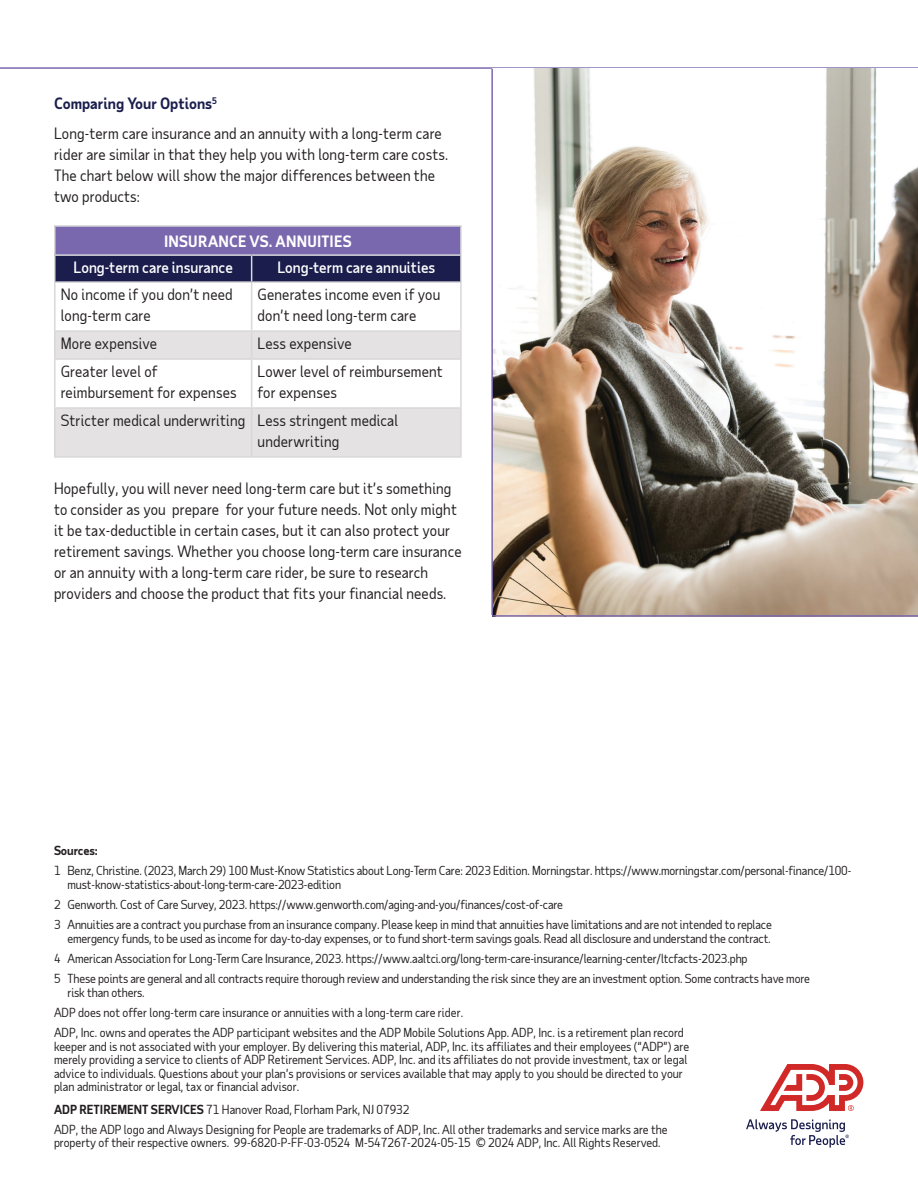
<style>
.page{position:relative;width:918px;height:1188px;background:#fff}
.page>*{position:absolute;margin:0;border:0;box-sizing:border-box;transform-origin:0 0}
.t1{font:15px/21px "Taub Sans";letter-spacing:.01em;color:#231f20}
.t2{font:500 15px "Taub Sans";color:#fff}
.t3{font:700 15px "Taub Sans";letter-spacing:.01em;color:#fff}
.t4{font:12px/20.2px "Taub Sans";letter-spacing:-.01em;color:#231f20}
.t5{font:700 12px "Taub Sans";letter-spacing:-.01em;color:#231f20}
.s1{font-weight:700;color:#1b1e4d}
.s2{font-weight:700}
</style>
<div class="page">
<svg style="left:746px;top:1119px;width:103px;height:29px"></svg>
<svg style="left:760px;top:1064px;width:103px;height:47px"></svg>
<hr style="left:0;top:67px;width:918px;height:2px;background:#7a68ae">
<img style="left:493px;top:69px;width:425px;height:546px">
<hr style="left:492px;top:615px;width:426px;height:2px;background:#7a68ae">
<hr style="left:491px;top:69px;width:2px;height:546px;background:#7a68ae">
<div style="left:55px;top:226px;width:406px;height:29px;background:#7a68ae"></div>
<div style="left:56px;top:409px;width:404px;height:47px;background:#e4e2e3"></div>
<hr style="left:54px;top:225px;width:198px;height:2px;background:#d8d7d9">
<hr style="left:54px;top:227px;width:2px;height:27px;background:#d8d7d9">
<hr style="left:252px;top:225px;width:210px;height:2px;background:#d8d7d9">
<hr style="left:460px;top:227px;width:2px;height:27px;background:#d8d7d9">
<hr style="left:54px;top:254px;width:198px;height:2px;background:#d8d7d9">
<hr style="left:54px;top:256px;width:2px;height:25px;background:#d8d7d9">
<hr style="left:252px;top:254px;width:210px;height:2px;background:#d8d7d9">
<div style="left:55px;top:255px;width:406px;height:26px;background:#1b1e4d"></div>
<hr style="left:460px;top:256px;width:2px;height:25px;background:#d8d7d9">
<hr style="left:54px;top:281px;width:198px;height:2px;background:#d8d7d9">
<hr style="left:54px;top:283px;width:2px;height:47px;background:#d8d7d9">
<hr style="left:252px;top:281px;width:210px;height:2px;background:#d8d7d9">
<hr style="left:251px;top:283px;width:1px;height:47px;background:#d8d7d9">
<hr style="left:460px;top:283px;width:2px;height:47px;background:#d8d7d9">
<hr style="left:54px;top:330px;width:198px;height:2px;background:#d8d7d9">
<hr style="left:54px;top:332px;width:2px;height:26px;background:#d8d7d9">
<hr style="left:252px;top:330px;width:210px;height:2px;background:#d8d7d9">
<div style="left:56px;top:332px;width:404px;height:26px;background:#e4e2e3"></div>
<hr style="left:460px;top:332px;width:2px;height:26px;background:#d8d7d9">
<hr style="left:54px;top:358px;width:198px;height:2px;background:#d8d7d9">
<hr style="left:54px;top:360px;width:2px;height:47px;background:#d8d7d9">
<hr style="left:252px;top:358px;width:210px;height:2px;background:#d8d7d9">
<hr style="left:251px;top:360px;width:1px;height:47px;background:#d8d7d9">
<hr style="left:460px;top:360px;width:2px;height:47px;background:#d8d7d9">
<hr style="left:54px;top:407px;width:198px;height:2px;background:#d8d7d9">
<hr style="left:54px;top:409px;width:2px;height:47px;background:#d8d7d9">
<hr style="left:252px;top:407px;width:210px;height:2px;background:#d8d7d9">
<hr style="left:251px;top:409px;width:1px;height:47px;background:#d8d7d9">
<hr style="left:460px;top:409px;width:2px;height:47px;background:#d8d7d9">
<hr style="left:54px;top:456px;width:198px;height:2px;background:#d8d7d9">
<hr style="left:252px;top:456px;width:210px;height:2px;background:#d8d7d9">
<p class="t1" style="left:54px;top:89px;width:389px;line-height:29.7px"><span class="s1">Comparing Your Options</span><sup>5<br></sup>Long-term care insurance and an annuity with a long-term care</p>
<p class="t1" style="left:54px;top:144px;width:396px">rider are similar in that they help you with long-term care costs.<br>The chart below will show the major differences between the two products:</p>
<p class="t3" style="left:164px;top:231px;width:189px">INSURANCE VS. ANNUITIES</p>
<p class="t2" style="left:73px;top:258px;width:161px">Long-term care insurance</p>
<p class="t2" style="left:277px;top:258px;width:159px">Long-term care annuities</p>
<p class="t1" style="left:61px;top:284px;width:173px">No income if you don’t need long-term care</p>
<p class="t1" style="left:258px;top:284px;width:184px">Generates income even if you don’t need long-term care</p>
<p class="t1" style="left:61px;top:333px;width:98px">More expensive</p>
<p class="t1" style="left:258px;top:333px;width:96px">Less expensive</p>
<p class="t1" style="left:61px;top:361px;width:177px">Greater level of reimbursement for expenses</p>
<p class="t1" style="left:258px;top:361px;width:187px">Lower level of reimbursement for expenses</p>
<p class="t1" style="left:258px;top:410px;width:142px;text-indent:-197px">Stricter medical underwriting Less stringent medical underwriting</p>
<p class="t1" style="left:54px;top:478px;width:409px">Hopefully, you will never need long-term care but it’s something to consider as you prepare for your future needs. Not only might it be tax-deductible in certain cases, but it can also protect your retirement savings. Whether you choose long-term care insurance or an annuity with a long-term care rider, be sure to research providers and choose the product that fits your financial needs.</p>
<p class="t5" style="left:54px;top:843px;width:45px">Sources:</p>
<p class="t4" style="left:68px;top:864px;width:785px;line-height:13.5px;text-indent:-14px">1 Benz, Christine. (2023, March 29) 100 Must-Know Statistics about Long-Term Care: 2023 Edition. Morningstar. https://www.morningstar.com/personal-finance/100- must-know-statistics-about-long-term-care-2023-edition</p>
<p class="t4" style="left:54px;top:894px;width:719px">2 Genworth. Cost of Care Survey, 2023. https://www.genworth.com/aging-and-you/finances/cost-of-care<br>3 Annuities are a contract you purchase from an insurance company. Please keep in mind that annuities have limitations and are not intended to replace</p>
<p class="t4" style="left:54px;top:928px;width:757px;text-indent:14px">emergency funds, to be used as income for day-to-day expenses, or to fund short-term savings goals. Read all disclosure and understand the contract.<br>4 American Association for Long-Term Care Insurance, 2023. https://www.aaltci.org/long-term-care-insurance/learning-center/ltcfacts-2023.php<br>5 These points are general and all contracts require thorough review and understanding the risk since they are an investment option. Some contracts have more</p>
<p class="t4" style="left:54px;top:982px;width:631px;text-indent:14px">risk than others.<br>ADP does not offer long-term care insurance or annuities with a long-term care rider.<br>ADP, Inc. owns and operates the ADP participant websites and the ADP Mobile Solutions App. ADP, Inc. is a retirement plan record</p>
<p class="t4" style="left:54px;top:1039px;width:637px;line-height:13.5px">keeper and is not associated with your employer. By delivering this material, ADP, Inc. its affiliates and their employees (“ADP”) are merely providing a service to clients of ADP Retirement Services. ADP, Inc. and its affiliates do not provide investment, tax or legal advice to individuals. Questions about your plan’s provisions or services available that may apply to you should be directed to your plan administrator or legal, tax or financial advisor.</p>
<p class="t4" style="left:54px;top:1099px;width:615px"><span class="s2">ADP RETIREMENT SERVICES</span> 71 Hanover Road, Florham Park, NJ 07932<br>ADP, the ADP logo and Always Designing for People are trademarks of ADP, Inc. All other trademarks and service marks are the</p>
<p class="t4" style="left:54px;top:1133px;width:608px">property of their respective owners. 99-6820-P-FF-03-0524 M-547267-2024-05-15 © 2024 ADP, Inc. All Rights Reserved.</p>
</div>
